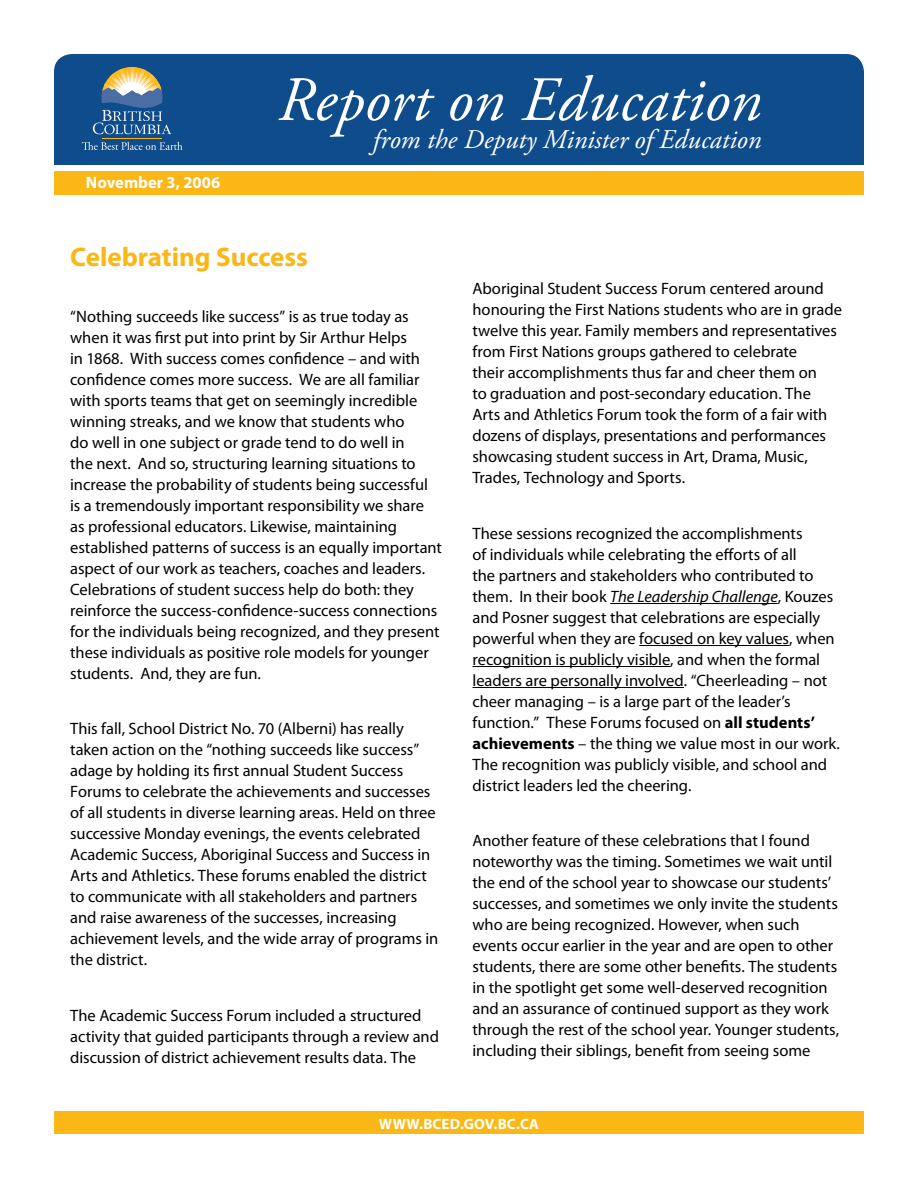
<style>
.page{position:relative;width:918px;height:1188px;background:#fff}
.page>*{position:absolute;margin:0;border:0;box-sizing:border-box;transform-origin:0 0}
.t1{font:italic 63px "Adobe Garamond Pro";letter-spacing:.005em;color:#fff}
.t2{font:italic 27px "Adobe Garamond Pro";color:#fff}
.t3{font:700 27px "Myriad Pro";color:#fbb716}
.t4{font:16.5px/21px "Myriad Pro";letter-spacing:-.005em;color:#000}
.t5{font:700 16.5px "Myriad Pro";letter-spacing:.005em;color:#fff}
.t6{font:700 15px "Myriad Pro";letter-spacing:.01em;color:#fff}
.s1{font-style:italic}
.s2{font-weight:700}
</style>
<div class="page">
<div style="left:54px;top:54px;width:810px;height:111px;background:#0e4c8c"></div>
<div style="left:54px;top:171px;width:810px;height:24px;background:#fbb716"></div>
<div style="left:54px;top:1112px;width:810px;height:22px;background:#fbb716"></div>
<hr style="left:102px;top:138px;width:60px;height:1px;background:#fdb813">
<svg style="left:93px;top:67px;width:78px;height:67px;background:#5a7b96"></svg>
<svg style="left:82px;top:142px;width:101px;height:8px"></svg>
<hr style="left:610px;top:603px;width:168px;height:1px;background:#000">
<hr style="left:639px;top:645px;width:150px;height:1px;background:#000">
<hr style="left:472px;top:666px;width:198px;height:1px;background:#000">
<hr style="left:472px;top:687px;width:212px;height:1px;background:#000">
<p class="t5" style="left:86px;top:172px;width:136px">November 3, 2006</p>
<h1 class="t1" style="left:278px;top:62px;width:485px">Report on Education</h1>
<h2 class="t2" style="left:373px;top:123px;width:390px">from the Deputy Minister of Education</h2>
<h2 class="t3" style="left:70px;top:240px;width:239px">Celebrating Success</h2>
<p class="t4" style="left:70px;top:306px;width:373px">“Nothing succeeds like success” is as true today as when it was first put into print by Sir Arthur Helps<br>in 1868. With success comes confidence – and with confidence comes more success. We are all familiar with sports teams that get on seemingly incredible winning streaks, and we know that students who<br>do well in one subject or grade tend to do well in<br>the next. And so, structuring learning situations to increase the probability of students being successful is a tremendously important responsibility we share as professional educators. Likewise, maintaining established patterns of success is an equally important aspect of our work as teachers, coaches and leaders.<br>Celebrations of student success help do both: they reinforce the success-confidence-success connections for the individuals being recognized, and they present these individuals as positive role models for younger students. And, they are fun.</p>
<p class="t4" style="left:70px;top:718px;width:370px">This fall, School District No. 70 (Alberni) has really taken action on the “nothing succeeds like success” adage by holding its first annual Student Success Forums to celebrate the achievements and successes of all students in diverse learning areas. Held on three successive Monday evenings, the events celebrated Academic Success, Aboriginal Success and Success in Arts and Athletics. These forums enabled the district to communicate with all stakeholders and partners and raise awareness of the successes, increasing achievement levels, and the wide array of programs in the district.</p>
<p class="t4" style="left:70px;top:1005px;width:370px">The Academic Success Forum included a structured activity that guided participants through a review and discussion of district achievement results data. The</p>
<p class="t4" style="left:472px;top:278px;width:371px">Aboriginal Student Success Forum centered around honouring the First Nations students who are in grade twelve this year. Family members and representatives from First Nations groups gathered to celebrate<br>their accomplishments thus far and cheer them on<br>to graduation and post-secondary education. The Arts and Athletics Forum took the form of a fair with dozens of displays, presentations and performances showcasing student success in Art, Drama, Music, Trades, Technology and Sports.</p>
<p class="t4" style="left:472px;top:523px;width:369px">These sessions recognized the accomplishments<br>of individuals while celebrating the efforts of all<br>the partners and stakeholders who contributed to them. In their book <span class="s1">The Leadership Challenge</span>, Kouzes and Posner suggest that celebrations are especially powerful when they are focused on key values, when recognition is publicly visible, and when the formal leaders are personally involved. “Cheerleading – not cheer managing – is a large part of the leader’s function.” These Forums focused on <span class="s2">all students’ achievements</span> – the thing we value most in our work.<br>The recognition was publicly visible, and school and district leaders led the cheering.</p>
<p class="t4" style="left:473px;top:830px;width:368px">Another feature of these celebrations that I found noteworthy was the timing. Sometimes we wait until the end of the school year to showcase our students’ successes, and sometimes we only invite the students who are being recognized. However, when such events occur earlier in the year and are open to other students, there are some other benefits. The students in the spotlight get some well-deserved recognition and an assurance of continued support as they work through the rest of the school year. Younger students, including their siblings, benefit from seeing some</p>
<p class="t6" style="left:379px;top:1114px;width:162px">WWW.BCED.GOV.BC.CA</p>
</div>
